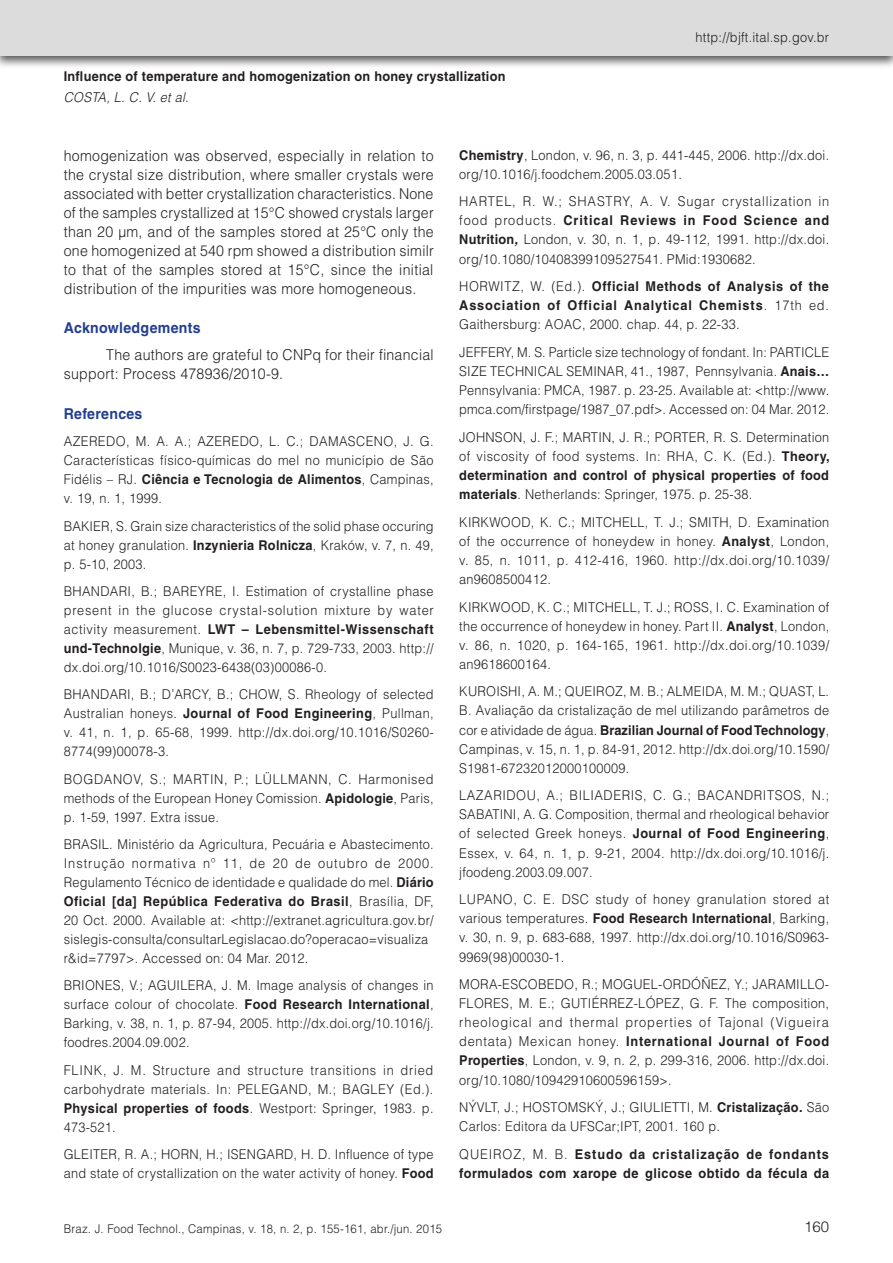
<style>
.page{position:relative;width:893px;height:1263px;background:#fff}
.page>*{position:absolute;margin:0;border:0;box-sizing:border-box;transform-origin:0 0}
.Paragraph{font:300 15px/18.9px "Helvetica";letter-spacing:.02em;color:#231f20;text-align:justify;scale:.94 1}
.Acknowledgment{font:300 15px/18.9px "Helvetica";letter-spacing:.02em;color:#231f20;scale:.94 1}
.AcknowledgmentHead{font:700 15px "Helvetica";letter-spacing:.02em;color:#233e90;scale:.94 1}
.ReferenceHead{font:700 15px "Helvetica";letter-spacing:.02em;color:#233e90;scale:.94 1}
.Paragraph-2{font:300 15px "Helvetica";letter-spacing:.02em;color:#231f20}
.Reference{font:300 13.5px/19px "Helvetica";letter-spacing:.02em;color:#231f20;text-align:justify;scale:.94 1}
.Reference-2{font:700 13.5px/19px "Helvetica";letter-spacing:.04em;color:#231f20;text-align:justify;scale:.94 1}
.Reference-3{font:700 13.5px "Helvetica";letter-spacing:.02em;color:#231f20;scale:.94 1}
.t1{font:italic 300 13.5px "Helvetica";letter-spacing:.02em;color:#231f20;scale:.94 1}
.t2{font:300 12px "Helvetica";letter-spacing:.02em;color:#231f20;scale:.94 1}
.s1{font-weight:700}
.s2{font-weight:700;font-style:italic}
.s3{font-weight:300}
</style>
<div class="page">
<div style="left:0;top:0;width:893px;height:69px;background:#231f20;opacity:.75"></div>
<div style="left:0;top:0;width:893px;height:56px;background:#dcdcdc"></div>
<p class="Reference-3" style="left:64px;top:68px;width:471px">Influence of temperature and homogenization on honey crystallization</p>
<p class="t1" style="left:64px;top:89px;width:135px">COSTA, L. C. V. et al.</p>
<p class="Reference" style="left:696px;top:28px;width:144px">http://bjft.ital.sp.gov.br</p>
<p class="Paragraph" style="left:64px;top:146px;width:395px">homogenization was observed, especially in relation to the crystal size distribution, where smaller crystals were associated with better crystallization characteristics. None of the samples crystallized at 15°C showed crystals larger than 20 µm, and of the samples stored at 25°C only the one homogenized at 540 rpm showed a distribution similr to that of the samples stored at 15°C, since the initial distribution of the impurities was more homogeneous.</p>
<p class="AcknowledgmentHead" style="left:64px;top:319px;width:147px">Acknowledgements</p>
<p class="Acknowledgment" style="left:64px;top:345px;width:395px;text-indent:43px">The authors are grateful to CNPq for their financial support: Process 478936/2010-9.</p>
<p class="ReferenceHead" style="left:64px;top:404px;width:85px">References</p>
<p class="Reference" style="left:64px;top:432px;width:395px">AZEREDO, M. A. A.; AZEREDO, L. C.; DAMASCENO, J. G.<br>Características físico-químicas do mel no município de São Fidélis – RJ. <span class="s1">Ciência e Tecnologia de Alimentos</span>, Campinas, v. 19, n. 1, 1999.</p>
<p class="Reference" style="left:64px;top:516px;width:395px">BAKIER, S. Grain size characteristics of the solid phase occuring at honey granulation. <span class="s1">Inzynieria Rolnicza</span>, Kraków, v. 7, n. 49, p. 5-10, 2003.</p>
<p class="Reference" style="left:64px;top:582px;width:395px">BHANDARI, B.; BAREYRE, I. Estimation of crystalline phase present in the glucose crystal-solution mixture by water activity measurement. <span class="s1">LWT – Lebensmittel-Wissenschaft und-Technolgie</span>, Munique, v. 36, n. 7, p. 729-733, 2003. http:// dx.doi.org/10.1016/S0023-6438(03)00086-0.</p>
<p class="Reference" style="left:64px;top:685px;width:395px">BHANDARI, B.; D’ARCY, B.; CHOW, S. Rheology of selected Australian honeys. <span class="s1">Journal of Food Engineering</span>, Pullman, v. 41, n. 1, p. 65-68, 1999. http://dx.doi.org/10.1016/S0260- 8774(99)00078-3.</p>
<p class="Reference" style="left:64px;top:769px;width:395px">BOGDANOV, S.; MARTIN, P.; LÜLLMANN, C. Harmonised methods of the European Honey Comission. <span class="s1">Apidologie</span>, Paris, p. 1-59, 1997. Extra issue.</p>
<p class="Reference" style="left:64px;top:835px;width:395px;text-align:left">BRASIL. Ministério da Agricultura, Pecuária e Abastecimento.<br>Instrução normativa nº 11, de 20 de outubro de 2000.<br>Regulamento Técnico de identidade e qualidade do mel. <span class="s1">Diário Oficial [da] República Federativa do Brasil</span>, Brasília, DF, 20 Oct. 2000. Available at: &lt;http://extranet.agricultura.gov.br/ sislegis-consulta/consultarLegislacao.do?operacao=visualiza r&amp;id=7797&gt;. Accessed on: 04 Mar. 2012.</p>
<p class="Reference" style="left:64px;top:976px;width:395px">BRIONES, V.; AGUILERA, J. M. Image analysis of changes in surface colour of chocolate. <span class="s1">Food Research International</span>, Barking, v. 38, n. 1, p. 87-94, 2005. http://dx.doi.org/10.1016/j. foodres.2004.09.002.</p>
<p class="Reference" style="left:64px;top:1060px;width:395px">FLINK, J. M. Structure and structure transitions in dried carbohydrate materials. In: PELEGAND, M.; BAGLEY (Ed.).<br><span class="s1">Physical properties of foods</span>. Westport: Springer, 1983. p.<br>473-521.</p>
<p class="Reference" style="left:64px;top:1144px;width:395px">GLEITER, R. A.; HORN, H.; ISENGARD, H. D. Influence of type and state of crystallization on the water activity of honey. <span class="s1">Food</span></p>
<p class="Reference" style="left:459px;top:145px;width:395px"><span class="s1">Chemistry</span>, London, v. 96, n. 3, p. 441-445, 2006. http://dx.doi. org/10.1016/j.foodchem.2005.03.051.</p>
<p class="Reference" style="left:459px;top:192px;width:395px">HARTEL, R. W.; SHASTRY, A. V. Sugar crystallization in food products. <span class="s1">Critical Reviews in Food Science and Nutrition</span><span class="s2">,</span> London, v. 30, n. 1, p. 49-112, 1991. http://dx.doi. org/10.1080/10408399109527541. PMid:1930682.</p>
<p class="Reference-2" style="left:459px;top:277px;width:395px"><span class="s3">HORWITZ, W. (Ed.).</span> Official Methods of Analysis of the Association of Official Analytical Chemists<span class="s3">. 17th ed.<br>Gaithersburg: AOAC, 2000. chap. 44, p. 22-33.</span></p>
<p class="Reference" style="left:459px;top:342px;width:395px">JEFFERY, M. S. Particle size technology of fondant. In: PARTICLE SIZE TECHNICAL SEMINAR, 41., 1987, Pennsylvania. <span class="s1">Anais… </span>Pennsylvania: PMCA, 1987. p. 23-25. Available at: &lt;http://www. pmca.com/firstpage/1987_07.pdf&gt;. Accessed on: 04 Mar. 2012.</p>
<p class="Reference" style="left:459px;top:427px;width:396px">JOHNSON, J. F.; MARTIN, J. R.; PORTER, R. S. Determination of viscosity of food systems. In: RHA, C. K. (Ed.). <span class="s1">Theory, determination and control of physical properties of food materials</span>. Netherlands: Springer, 1975. p. 25-38.</p>
<p class="Reference" style="left:459px;top:512px;width:395px">KIRKWOOD, K. C.; MITCHELL, T. J.; SMITH, D. Examination of the occurrence of honeydew in honey. <span class="s1">Analyst</span>, London, v. 85, n. 1011, p. 412-416, 1960. http://dx.doi.org/10.1039/ an9608500412.</p>
<p class="Reference" style="left:459px;top:597px;width:395px">KIRKWOOD, K. C.; MITCHELL, T. J.; ROSS, I. C. Examination of the occurrence of honeydew in honey. Part II. <span class="s1">Analyst</span>, London, v. 86, n. 1020, p. 164-165, 1961. http://dx.doi.org/10.1039/ an9618600164.</p>
<p class="Reference" style="left:459px;top:682px;width:395px">KUROISHI, A. M.; QUEIROZ, M. B.; ALMEIDA, M. M.; QUAST, L.<br>B. Avaliação da cristalização de mel utilizando parâmetros de cor e atividade de água. <span class="s1">Brazilian Journal of Food Technology</span>, Campinas, v. 15, n. 1, p. 84-91, 2012. http://dx.doi.org/10.1590/ S1981-67232012000100009.</p>
<p class="Reference" style="left:459px;top:786px;width:395px">LAZARIDOU, A.; BILIADERIS, C. G.; BACANDRITSOS, N.; SABATINI, A. G. Composition, thermal and rheological behavior of selected Greek honeys. <span class="s1">Journal of Food Engineering</span>, Essex, v. 64, n. 1, p. 9-21, 2004. http://dx.doi.org/10.1016/j. jfoodeng.2003.09.007.</p>
<p class="Reference" style="left:459px;top:890px;width:395px">LUPANO, C. E. DSC study of honey granulation stored at various temperatures. <span class="s1">Food Research International</span>, Barking, v. 30, n. 9, p. 683-688, 1997. http://dx.doi.org/10.1016/S0963- 9969(98)00030-1.</p>
<p class="Reference" style="left:459px;top:975px;width:395px">MORA-ESCOBEDO, R.; MOGUEL-ORDÓÑEZ, Y.; JARAMILLO-FLORES, M. E.; GUTIÉRREZ-LÓPEZ, G. F. The composition, rheological and thermal properties of Tajonal (Vigueira dentata) Mexican honey. <span class="s1">International Journal of Food Properties</span>, London, v. 9, n. 2, p. 299-316, 2006. http://dx.doi. org/10.1080/10942910600596159&gt;.</p>
<p class="Reference" style="left:459px;top:1098px;width:395px">NÝVLT, J.; HOSTOMSKÝ, J.; GIULIETTI, M. <span class="s1">Cristalização.</span> São<br>Carlos: Editora da UFSCar;IPT, 2001. 160 p.</p>
<p class="Reference-2" style="left:459px;top:1144px;width:395px"><span class="s3">QUEIROZ, M. B.</span> Estudo da cristalização de fondants formulados com xarope de glicose obtido da fécula da</p>
<p class="t2" style="left:64px;top:1221px;width:404px">Braz. J. Food Technol., Campinas, v. 18, n. 2, p. 155-161, abr./jun. 2015</p>
<p class="Paragraph-2" style="left:804px;top:1217px;width:27px">160</p>
</div>
